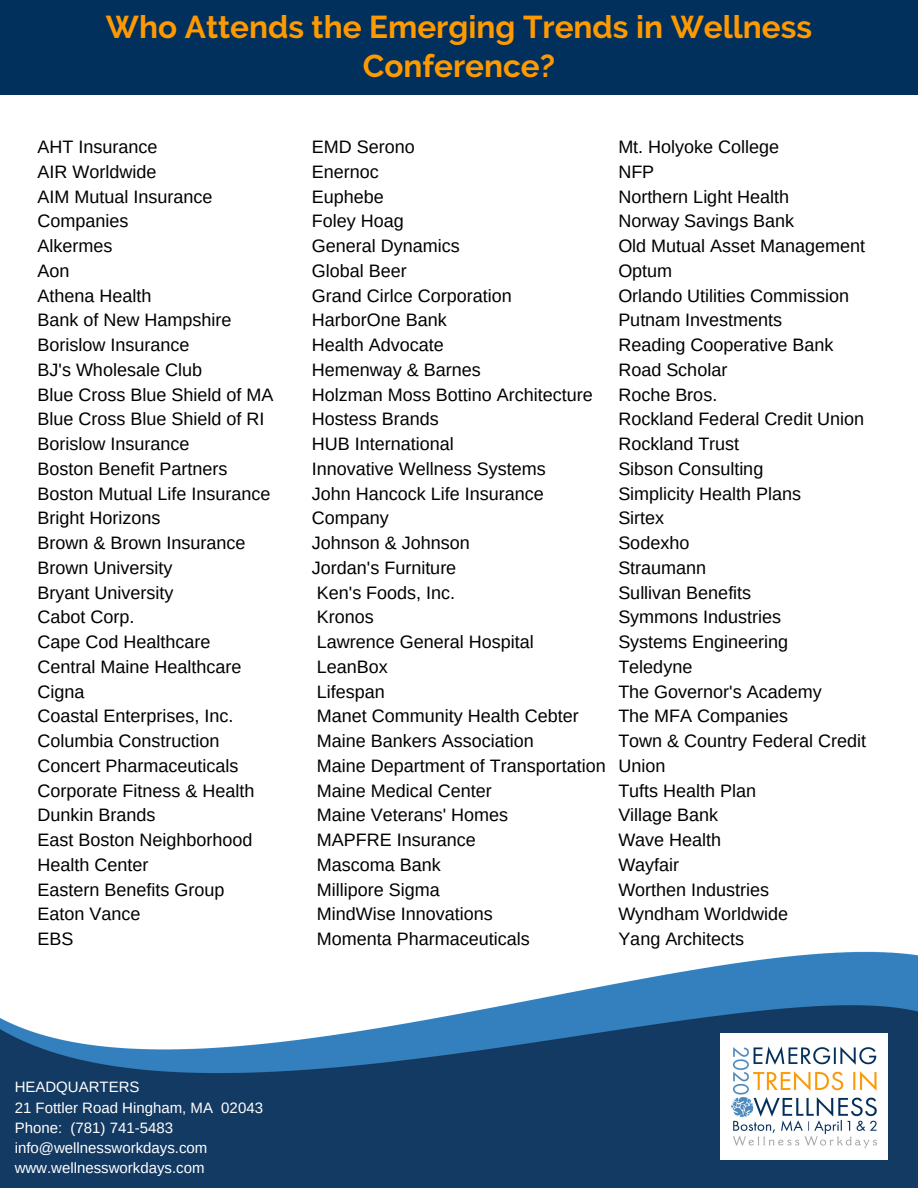
<style>
.page{position:relative;width:918px;height:1188px;background:#fff}
.page>*{position:absolute;margin:0;border:0;box-sizing:border-box;transform-origin:0 0}
.t1{font:700 31.5px/39.3px "Raleway";color:#f90;text-align:center}
.t2{font:18px/24.8px "Arimo";color:#000}
.t3{font:15px/20.2px "Arimo";color:#fff}
</style>
<div class="page">
<div style="left:0;top:0;width:918px;height:95px;background:#00305b"></div>
<img style="left:0;top:951px;width:918px;height:237px">
<img style="left:721px;top:1033px;width:166px;height:126px">
<h1 class="t1" style="left:106px;top:7px;width:708px">Who Attends the Emerging Trends in Wellness<br>Conference?</h1>
<p class="t2" style="left:38px;top:134px;width:237px">AHT Insurance<br>AIR Worldwide<br>AIM Mutual Insurance<br>Companies<br>Alkermes<br>Aon<br>Athena Health<br>Bank of New Hampshire<br>Borislow Insurance<br>BJ's Wholesale Club<br>Blue Cross Blue Shield of MA<br>Blue Cross Blue Shield of RI<br>Borislow Insurance<br>Boston Benefit Partners<br>Boston Mutual Life Insurance<br>Bright Horizons<br>Brown &amp; Brown Insurance<br>Brown University<br>Bryant University<br>Cabot Corp.<br>Cape Cod Healthcare<br>Central Maine Healthcare<br>Cigna<br>Coastal Enterprises, Inc.<br>Columbia Construction<br>Concert Pharmaceuticals<br>Corporate Fitness &amp; Health<br>Dunkin Brands<br>East Boston Neighborhood<br>Health Center<br>Eastern Benefits Group<br>Eaton Vance<br>EBS</p>
<p class="t2" style="left:312px;top:134px;width:295px">EMD Serono<br>Enernoc<br>Euphebe<br>Foley Hoag<br>General Dynamics<br>Global Beer<br>Grand Cirlce Corporation<br>HarborOne Bank<br>Health Advocate<br>Hemenway &amp; Barnes<br>Holzman Moss Bottino Architecture<br>Hostess Brands<br>HUB International<br>Innovative Wellness Systems<br>John Hancock Life Insurance<br>Company<br>Johnson &amp; Johnson<br>Jordan's Furniture<br>Ken's Foods, Inc.<br>Kronos<br>Lawrence General Hospital<br>LeanBox<br>Lifespan<br>Manet Community Health Cebter<br>Maine Bankers Association<br>Maine Department of Transportation<br>Maine Medical Center<br>Maine Veterans' Homes<br>MAPFRE Insurance<br>Mascoma Bank<br>Millipore Sigma<br>MindWise Innovations<br>Momenta Pharmaceuticals</p>
<p class="t2" style="left:618px;top:134px;width:249px">Mt. Holyoke College<br>NFP<br>Northern Light Health<br>Norway Savings Bank<br>Old Mutual Asset Management<br>Optum<br>Orlando Utilities Commission<br>Putnam Investments<br>Reading Cooperative Bank<br>Road Scholar<br>Roche Bros.<br>Rockland Federal Credit Union<br>Rockland Trust<br>Sibson Consulting<br>Simplicity Health Plans<br>Sirtex<br>Sodexho<br>Straumann<br>Sullivan Benefits<br>Symmons Industries<br>Systems Engineering<br>Teledyne<br>The Governor's Academy<br>The MFA Companies<br>Town &amp; Country Federal Credit<br>Union<br>Tufts Health Plan<br>Village Bank<br>Wave Health<br>Wayfair<br>Worthen Industries<br>Wyndham Worldwide<br>Yang Architects</p>
<p class="t3" style="left:15px;top:1077px;width:250px">HEADQUARTERS<br>21 Fottler Road Hingham, MA 02043<br>Phone: (781) 741-5483 info@wellnessworkdays.com www.wellnessworkdays.com</p>
</div>
